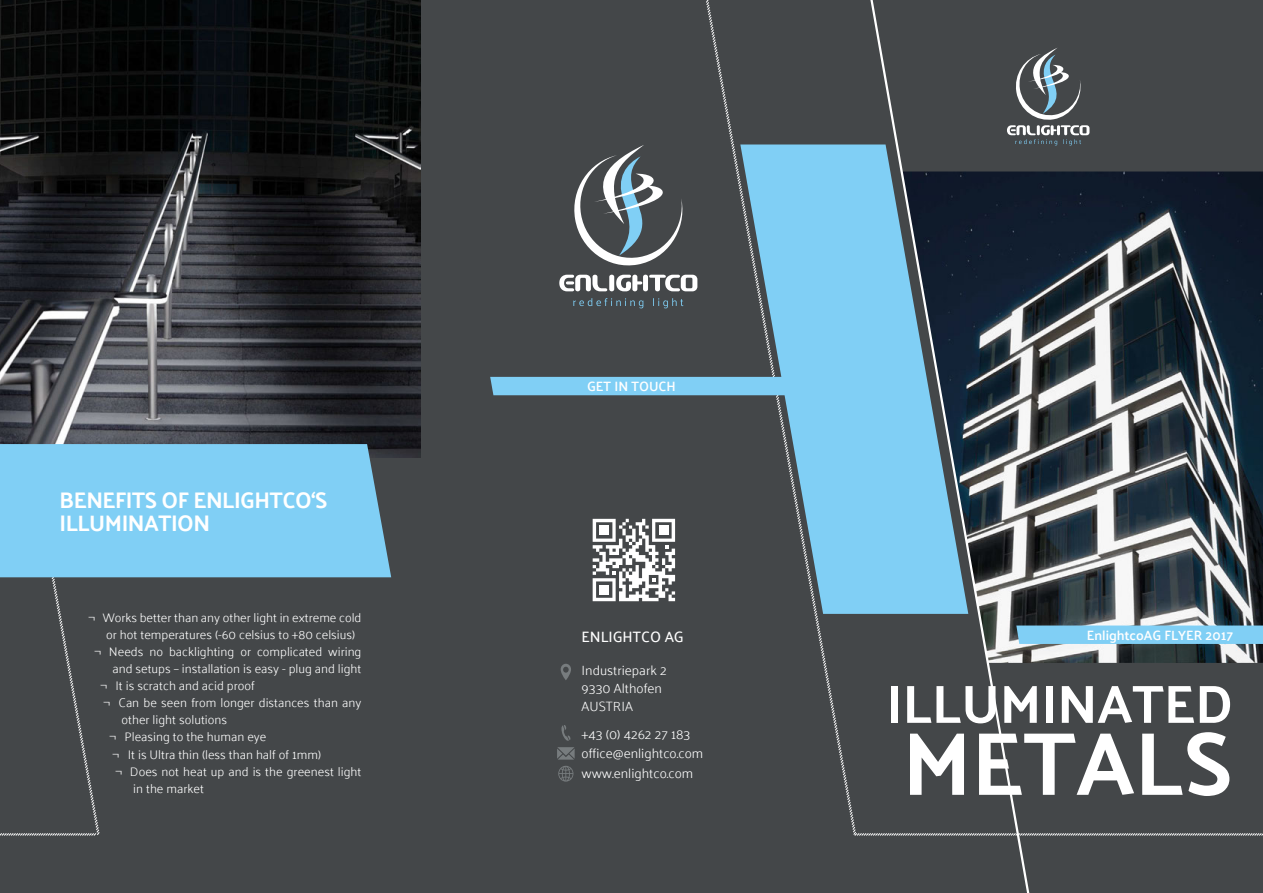
<style>
.page{position:relative;width:1263px;height:893px;background:#444749}
.page>*{position:absolute;margin:0;border:0;box-sizing:border-box;transform-origin:0 0}
.t1{font:700 90px "Palanquin";color:#fff}
.t2{font:700 54px "Palanquin";color:#fff}
.t3{font:700 22.5px/22.5px "Palanquin";letter-spacing:-.02em;color:#fff}
.t4{font:500 15px "Palanquin";color:#fff}
.t5{font:300 13.5px/18px "Palanquin";color:#fff}
.t6{font:600 13.5px "Palanquin";color:#fff}
.t7{font:300 12.6px "Palanquin";color:#fff}
.t8{font:600 12.6px "Palanquin";color:#fff}
</style>
<div class="page">
<img style="left:1032px;top:171px;width:231px;height:492px">
<img style="left:0;top:0;width:421px;height:457px">
<svg style="left:814px;top:614px;width:42px;height:221px"></svg>
<svg style="left:706px;top:0;width:34px;height:192px"></svg>
<div style="left:0;top:444px;width:391px;height:133px;background:#80cff5"></div>
<svg style="left:870px;top:0;width:162px;height:893px"></svg>
<svg style="left:1016px;top:625px;width:247px;height:19px;background:#80ccf1"></svg>
<svg style="left:854px;top:833px;width:409px;height:3px"></svg>
<svg style="left:0;top:561px;width:100px;height:275px"></svg>
<div style="left:490px;top:377px;width:250px;height:18px;background:#80cff5"></div>
<svg style="left:561px;top:664px;width:10px;height:16px"></svg>
<svg style="left:558px;top:766px;width:15px;height:16px"></svg>
<svg style="left:557px;top:725px;width:18px;height:35px"></svg>
<svg style="left:740px;top:144px;width:228px;height:470px;fill:#80cff5"></svg>
<svg style="left:1007px;top:48px;width:82px;height:97px"></svg>
<svg style="left:559px;top:145px;width:138px;height:146px"></svg>
<svg style="left:573px;top:298px;width:70px;height:10px"></svg>
<svg style="left:653px;top:298px;width:30px;height:10px"></svg>
<svg style="left:593px;top:519px;width:82px;height:82px"></svg>
<div style="left:599px;top:525px;width:10px;height:10px;background:#fff"></div>
<div style="left:659px;top:525px;width:9px;height:10px;background:#fff"></div>
<div style="left:599px;top:585px;width:10px;height:10px;background:#fff"></div>
<h3 class="t3" style="left:60px;top:489px;width:269px">BENEFITS OF ENLIGHTCO‘S<br>ILLUMINATION</h3>
<p class="t7" style="left:88px;top:610px;width:274px">¬ Works better than any other light in extreme cold</p>
<p class="t7" style="left:106px;top:627px;width:250px">or hot temperatures (-60 celsius to +80 celsius)</p>
<p class="t7" style="left:94px;top:644px;width:269px">¬ Needs no backlighting or complicated wiring</p>
<p class="t7" style="left:112px;top:661px;width:250px">and setups – installation is easy - plug and light</p>
<p class="t7" style="left:100px;top:678px;width:156px">¬ It is scratch and acid proof</p>
<p class="t7" style="left:103px;top:695px;width:259px">¬ Can be seen from longer distances than any</p>
<p class="t7" style="left:122px;top:713px;width:107px">other light solutions</p>
<p class="t7" style="left:109px;top:730px;width:158px">¬ Pleasing to the human eye</p>
<p class="t7" style="left:112px;top:747px;width:210px">¬ It is Ultra thin (less than half of 1mm)</p>
<p class="t7" style="left:115px;top:764px;width:248px">¬ Does not heat up and is the greenest light</p>
<p class="t7" style="left:133px;top:781px;width:72px">in the market</p>
<p class="t8" style="left:587px;top:379px;width:94px">Connect with us!</p>
<p class="t6" style="left:587px;top:379px;width:90px">GET IN TOUCH</p>
<p class="t4" style="left:581px;top:628px;width:104px">ENLIGHTCO AG</p>
<p class="t5" style="left:581px;top:661px;width:87px">Industriepark 2<br>9330 Althofen<br>AUSTRIA</p>
<p class="t5" style="left:581px;top:724px;width:123px;line-height:19.5px">+43 (0) 4262 27 183 office@enlightco.com www.enlightco.com</p>
<p class="t6" style="left:1087px;top:627px;width:148px">EnlightcoAG FLYER 2017</p>
<h2 class="t2" style="left:887px;top:673px;width:348px">ILLUMINATED</h2>
<h1 class="t1" style="left:902px;top:711px;width:332px">METALS</h1>
</div>
